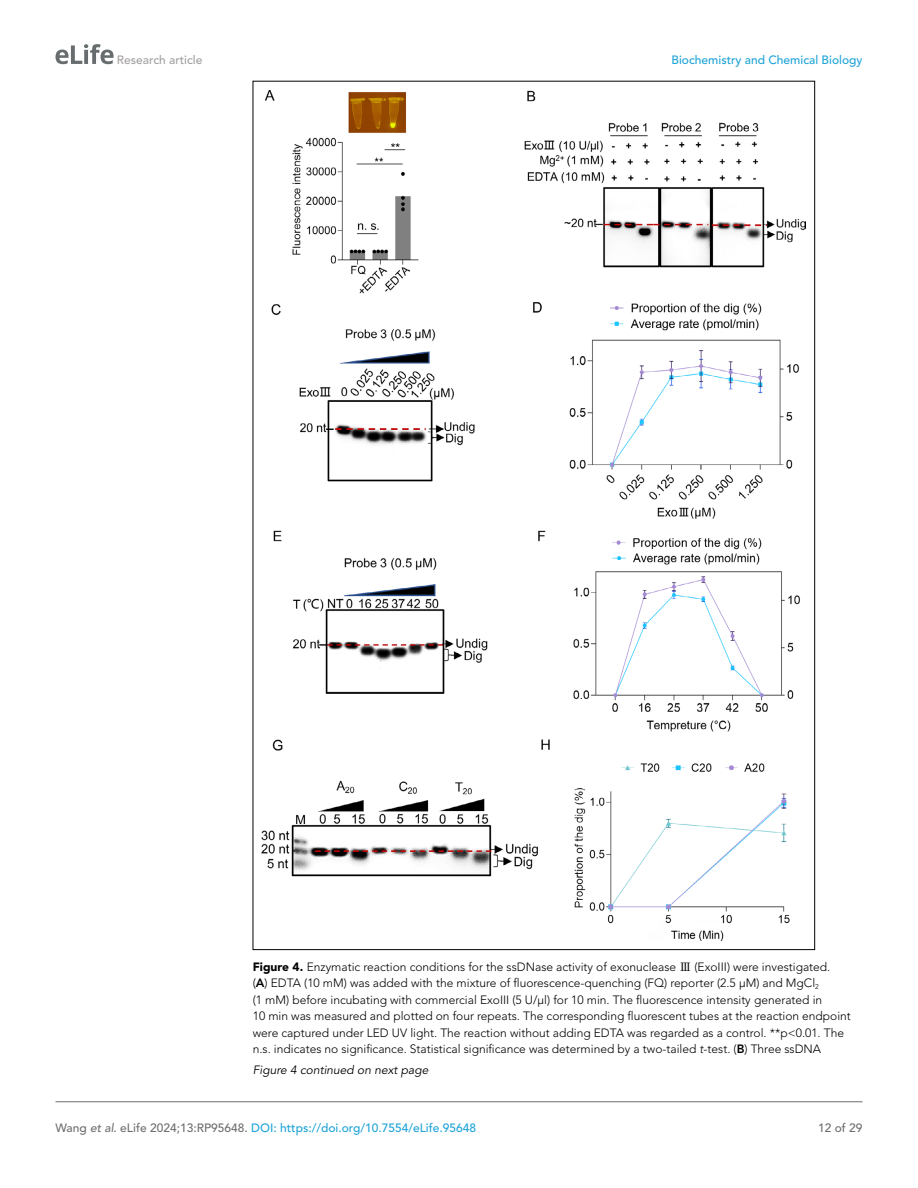
<style>
.page{position:relative;width:918px;height:1188px;background:#fff}
.page>*{position:absolute;margin:0;border:0;box-sizing:border-box;transform-origin:0 0}
.t1{font:300 12px/16.5px "Avenir LT Std";color:#000}
.t2{font:500 12px "Avenir LT Std";color:#1ea4d7}
.t3{font:italic 12px "Avenir LT Std";color:#000}
.t4{font:500 12px "Avenir LT Std";color:#a3a09f}
.t5{font:500 12px "Avenir LT Std";color:#6e6e70}
.s1{font-weight:900}
.s2{font-family:"MS Mincho";font-weight:400}
.s3{font-weight:800}
.s4{font-style:italic}
.s5{color:#6e6e70}
.s6{font-style:italic;color:#6e6e70}
</style>
<div class="page">
<svg style="left:56px;top:44px;width:58px;height:20px"></svg>
<hr style="left:56px;top:1101px;width:806px;height:1px;background:#6e6e70">
<img style="left:262px;top:90px;width:544px;height:851px">
<p class="t4" style="left:117px;top:53px;width:87px">Research article</p>
<p class="t2" style="left:672px;top:53px;width:192px">Biochemistry and Chemical Biology</p>
<p class="t1" style="left:253px;top:958px;width:600px"><span class="s1">Figure 4.</span> Enzymatic reaction conditions for the ssDNase activity of exonuclease <span class="s2">Ⅲ</span> (ExoIII) were investigated.<br>(<span class="s3">A</span>) EDTA (10 mM) was added with the mixture of fluorescence-quenching (FQ) reporter (2.5 µM) and MgCl<sub>2<br></sub>(1 mM) before incubating with commercial ExoIII (5 U/µl) for 10 min. The fluorescence intensity generated in<br>10 min was measured and plotted on four repeats. The corresponding fluorescent tubes at the reaction endpoint were captured under LED UV light. The reaction without adding EDTA was regarded as a control. **p&lt;0.01. The n.s. indicates no significance. Statistical significance was determined by a two-tailed <span class="s4">t</span>-test. (<span class="s3">B</span>) Three ssDNA</p>
<p class="t3" style="left:253px;top:1063px;width:177px">Figure 4 continued on next page</p>
<p class="t2" style="left:56px;top:1121px;width:422px"><span class="s5">Wang</span> <span class="s6">et al</span><span class="s5">. eLife 2024;13:RP95648.</span> DOI: https://doi.org/10.7554/eLife.95648</p>
<p class="t5" style="left:818px;top:1121px;width:46px">12 of 29</p>
</div>
